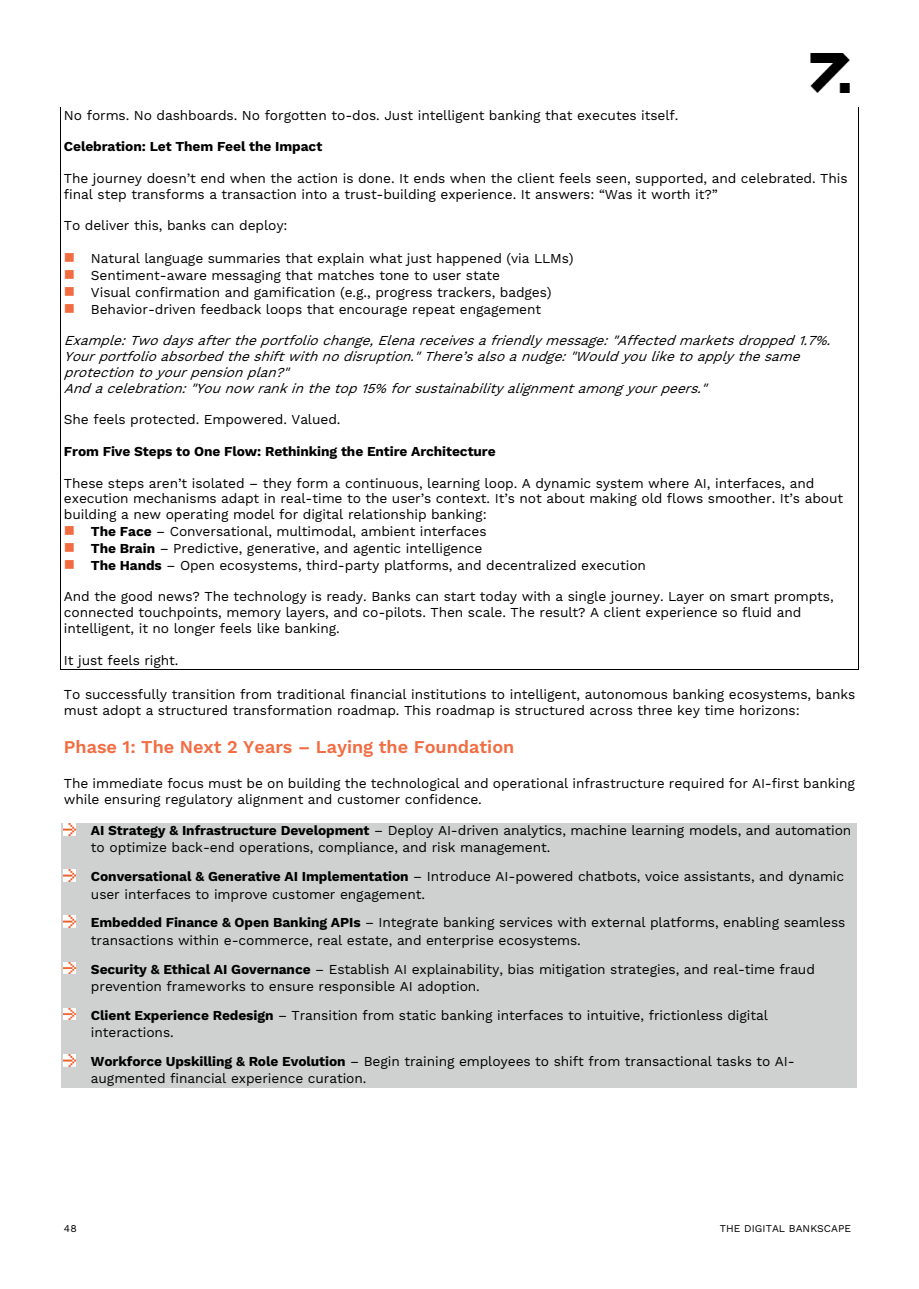
<style>
.page{position:relative;width:919px;height:1289px;background:#fff}
.page>*{position:absolute;margin:0;border:0;box-sizing:border-box;transform-origin:0 0}
.t1{font:600 18px "Work Sans";color:#f26c42}
.t2{font:13.65px/15.9px "Work Sans";letter-spacing:-.005em;color:#000001}
.t3{font:italic 13.65px/15.9px "Work Sans";color:#000001}
.t4{font:700 13.65px "Work Sans";letter-spacing:-.01em;color:#000001}
.t5{font:10.5px "Work Sans";letter-spacing:.005em;color:#000001}
.s1{font-weight:700}
</style>
<div class="page">
<img style="left:810px;top:54px;width:39px;height:39px">
<hr style="left:60px;top:669px;width:798px;height:1px;background:#000001">
<svg style="left:858px;top:107px;width:1px;height:563px"></svg>
<div style="left:62px;top:822px;width:794px;height:17px;background:#cfd1d0"></div>
<svg style="left:64px;top:823px;width:12px;height:12px"></svg>
<div style="left:62px;top:839px;width:794px;height:29px;background:#cfd1d0"></div>
<div style="left:62px;top:868px;width:794px;height:18px;background:#cfd1d0"></div>
<svg style="left:64px;top:869px;width:12px;height:12px"></svg>
<div style="left:62px;top:886px;width:794px;height:28px;background:#cfd1d0"></div>
<div style="left:62px;top:914px;width:794px;height:18px;background:#cfd1d0"></div>
<svg style="left:64px;top:915px;width:12px;height:12px"></svg>
<div style="left:62px;top:932px;width:794px;height:29px;background:#cfd1d0"></div>
<div style="left:62px;top:961px;width:794px;height:17px;background:#cfd1d0"></div>
<svg style="left:64px;top:962px;width:12px;height:11px"></svg>
<div style="left:62px;top:978px;width:794px;height:29px;background:#cfd1d0"></div>
<div style="left:62px;top:1007px;width:794px;height:17px;background:#cfd1d0"></div>
<svg style="left:64px;top:1008px;width:12px;height:11px"></svg>
<div style="left:62px;top:1024px;width:794px;height:29px;background:#cfd1d0"></div>
<div style="left:62px;top:1053px;width:794px;height:17px;background:#cfd1d0"></div>
<svg style="left:64px;top:1054px;width:12px;height:12px"></svg>
<div style="left:62px;top:1070px;width:794px;height:17px;background:#cfd1d0"></div>
<svg style="left:60px;top:107px;width:1px;height:562px"></svg>
<p class="t2" style="left:64px;top:107px;width:616px">No forms. No dashboards. No forgotten to-dos. Just intelligent banking that executes itself.</p>
<p class="t4" style="left:64px;top:139px;width:260px">Celebration: Let Them Feel the Impact</p>
<p class="t2" style="left:64px;top:171px;width:785px">The journey doesn’t end when the action is done. It ends when the client feels seen, supported, and celebrated. This final step transforms a transaction into a trust-building experience. It answers: “Was it worth it?”</p>
<p class="t2" style="left:64px;top:218px;width:225px">To deliver this, banks can deploy:</p>
<p class="t2" style="left:91px;top:251px;width:484px;line-height:16.8px">Natural language summaries that explain what just happened (via LLMs)<br>Sentiment-aware messaging that matches tone to user state<br>Visual confirmation and gamification (e.g., progress trackers, badges)<br>Behavior-driven feedback loops that encourage repeat engagement</p>
<p class="t3" style="left:64px;top:333px;width:773px">Example:Twodaysaftertheportfoliochange,Elenareceivesafriendlymessage:"Affectedmarketsdropped1.7%.<br>Yourportfolioabsorbedtheshiftwithnodisruption."There’salsoanudge:"Wouldyouliketoapplythesame protectiontoyourpensionplan?"<br>Andacelebration:"Younow rankinthetop15% forsustainabilityalignmentamongyourpeers."</p>
<p class="t2" style="left:64px;top:412px;width:278px">She feels protected. Empowered. Valued.</p>
<p class="t4" style="left:64px;top:443px;width:433px">From Five Steps to One Flow: Rethinking the Entire Architecture</p>
<p class="t2" style="left:64px;top:475px;width:752px">These steps aren’t isolated – they form a continuous, learning loop. A dynamic system where AI, interfaces, and</p>
<p class="t2" style="left:64px;top:491px;width:780px">execution mechanisms adapt in real-time to the user’s context. It’s not about making old flows smoother. It’s about</p>
<p class="t2" style="left:64px;top:507px;width:424px">building a new operating model for digital relationship banking:</p>
<p class="t2" style="left:91px;top:524px;width:397px"><span class="s1">The Face</span> – Conversational, multimodal, ambient interfaces</p>
<p class="t2" style="left:91px;top:541px;width:393px"><span class="s1">The Brain</span> – Predictive, generative, and agentic intelligence</p>
<p class="t2" style="left:91px;top:557px;width:556px"><span class="s1">The Hands</span> – Open ecosystems, third-party platforms, and decentralized execution</p>
<p class="t2" style="left:64px;top:589px;width:771px">And the good news? The technology is ready. Banks can start today with a single journey. Layer on smart prompts, connected touchpoints, memory layers, and co-pilots. Then scale. The result? A client experience so fluid and intelligent, it no longer feels like banking.</p>
<p class="t2" style="left:64px;top:653px;width:116px">It just feels right.</p>
<p class="t2" style="left:64px;top:686px;width:792px">To successfully transition from traditional financial institutions to intelligent, autonomous banking ecosystems, banks must adopt a structured transformation roadmap. This roadmap is structured across three key time horizons:</p>
<h1 class="t1" style="left:64px;top:736px;width:452px">Phase 1: The Next 2 Years – Laying the Foundation</h1>
<p class="t2" style="left:64px;top:775px;width:792px">The immediate focus must be on building the technological and operational infrastructure required for AI-first banking while ensuring regulatory alignment and customer confidence.</p>
<p class="t2" style="left:91px;top:822px;width:761px;line-height:17px"><span class="s1">AI Strategy &amp; Infrastructure Development</span> – Deploy AI-driven analytics, machine learning models, and automation to optimize back-end operations, compliance, and risk management.</p>
<p class="t2" style="left:91px;top:868px;width:754px;line-height:17.2px"><span class="s1">Conversational &amp; Generative AI Implementation</span> – Introduce AI-powered chatbots, voice assistants, and dynamic user interfaces to improve customer engagement.</p>
<p class="t2" style="left:91px;top:914px;width:756px;line-height:17.2px"><span class="s1">Embedded Finance &amp; Open Banking APIs</span> – Integrate banking services with external platforms, enabling seamless transactions within e-commerce, real estate, and enterprise ecosystems.</p>
<p class="t2" style="left:91px;top:961px;width:725px;line-height:17px"><span class="s1">Security &amp; Ethical AI Governance</span> – Establish AI explainability, bias mitigation strategies, and real-time fraud prevention frameworks to ensure responsible AI adoption.</p>
<p class="t2" style="left:91px;top:1007px;width:678px;line-height:17px"><span class="s1">Client Experience Redesign</span> – Transition from static banking interfaces to intuitive, frictionless digital interactions.</p>
<p class="t2" style="left:91px;top:1053px;width:705px;line-height:17.2px"><span class="s1">Workforce Upskilling &amp; Role Evolution</span> – Begin training employees to shift from transactional tasks to AI&shy;augmented financial experience curation.</p>
<p class="t5" style="left:64px;top:1222px;width:14px">48</p>
<p class="t5" style="left:719px;top:1222px;width:133px">THE DIGITAL BANKSCAPE</p>
</div>
